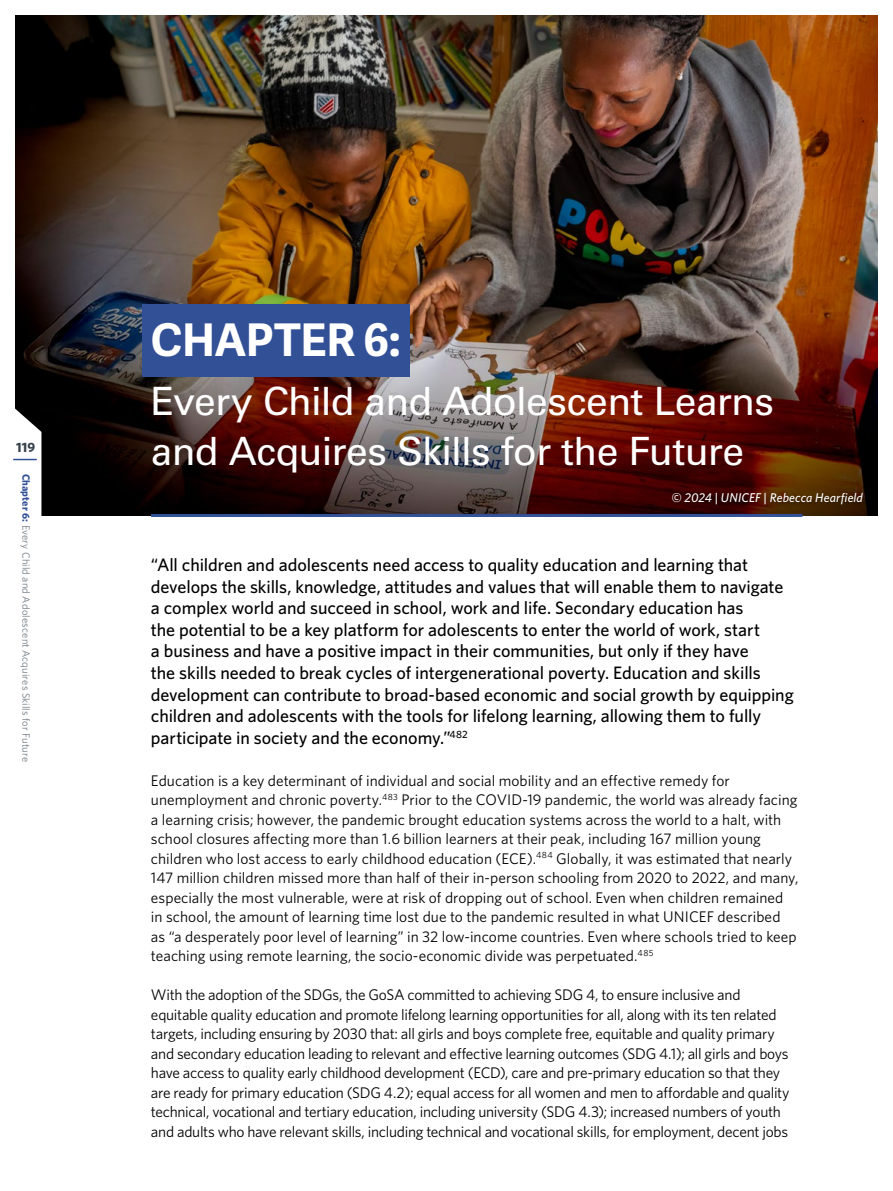
<style>
.page{position:relative;width:893px;height:1191px;background:#fff}
.page>*{position:absolute;margin:0;border:0;box-sizing:border-box;transform-origin:0 0}
.t1{font:700 45px "Adelle Sans";letter-spacing:-.005em;color:#fff}
.t2{font:39px/50.4px "Univers LT Std";letter-spacing:-.02em;color:#fff}
.t3{font:500 18px/21.6px "Whitney";letter-spacing:-.005em;color:#000}
.t4{font:15.3px/19.5px "Whitney";letter-spacing:-.005em;color:#000}
.t5{font:700 13.5px "Whitney";color:#38424d}
.t6{font:italic 500 12.75px "Whitney";letter-spacing:.01em;color:#fff}
.t7{font:10.5px "Whitney";letter-spacing:.015em;color:#737b83}
.s1{font-weight:700;color:#325096}
</style>
<div class="page">
<img style="left:16px;top:16px;width:861px;height:500px">
<div style="left:142px;top:304px;width:268px;height:72px;background:#325096"></div>
<hr style="left:151px;top:514px;width:651px;height:3px;background:#325096">
<svg style="left:13px;top:402px;width:28px;height:114px"></svg>
<div style="left:670px;top:489px;width:200px;height:21px;background:#000;opacity:.5"></div>
<p class="t5" style="left:16px;top:438px;width:21px">119</p>
<p class="t7" style="left:33px;top:473px;width:290px;rotate:90deg"><span class="s1">Chapter 6:</span> Every Child and Adolescent Acquires Skills for Future</p>
<h1 class="t1" style="left:151px;top:307px;width:251px">CHAPTER 6:</h1>
<h2 class="t2" style="left:151px;top:376px;width:625px">Every Child and Adolescent Learns and Acquires Skills for the Future</h2>
<p class="t6" style="left:672px;top:489px;width:193px">© 2024 | UNICEF | Rebecca Hearfield</p>
<p class="t3" style="left:151px;top:553px;width:644px">“All children and adolescents need access to quality education and learning that develops the skills, knowledge, attitudes and values that will enable them to navigate a complex world and succeed in school, work and life. Secondary education has<br>the potential to be a key platform for adolescents to enter the world of work, start<br>a business and have a positive impact in their communities, but only if they have<br>the skills needed to break cycles of intergenerational poverty. Education and skills development can contribute to broad-based economic and social growth by equipping children and adolescents with the tools for lifelong learning, allowing them to fully participate in society and the economy.”<sup>482</sup></p>
<p class="t4" style="left:151px;top:770px;width:649px">Education is a key determinant of individual and social mobility and an effective remedy for unemployment and chronic poverty.<sup>483</sup> Prior to the COVID-19 pandemic, the world was already facing a learning crisis; however, the pandemic brought education systems across the world to a halt, with school closures affecting more than 1.6 billion learners at their peak, including 167 million young children who lost access to early childhood education (ECE).<sup>484</sup> Globally, it was estimated that nearly 147 million children missed more than half of their in-person schooling from 2020 to 2022, and many, especially the most vulnerable, were at risk of dropping out of school. Even when children remained in school, the amount of learning time lost due to the pandemic resulted in what UNICEF described as “a desperately poor level of learning” in 32 low-income countries. Even where schools tried to keep teaching using remote learning, the socio-economic divide was perpetuated.<sup>485</sup></p>
<p class="t4" style="left:151px;top:984px;width:640px">With the adoption of the SDGs, the GoSA committed to achieving SDG 4, to ensure inclusive and equitable quality education and promote lifelong learning opportunities for all, along with its ten related targets, including ensuring by 2030 that: all girls and boys complete free, equitable and quality primary and secondary education leading to relevant and effective learning outcomes (SDG 4.1); all girls and boys have access to quality early childhood development (ECD), care and pre-primary education so that they are ready for primary education (SDG 4.2); equal access for all women and men to affordable and quality technical, vocational and tertiary education, including university (SDG 4.3); increased numbers of youth and adults who have relevant skills, including technical and vocational skills, for employment, decent jobs</p>
</div>
